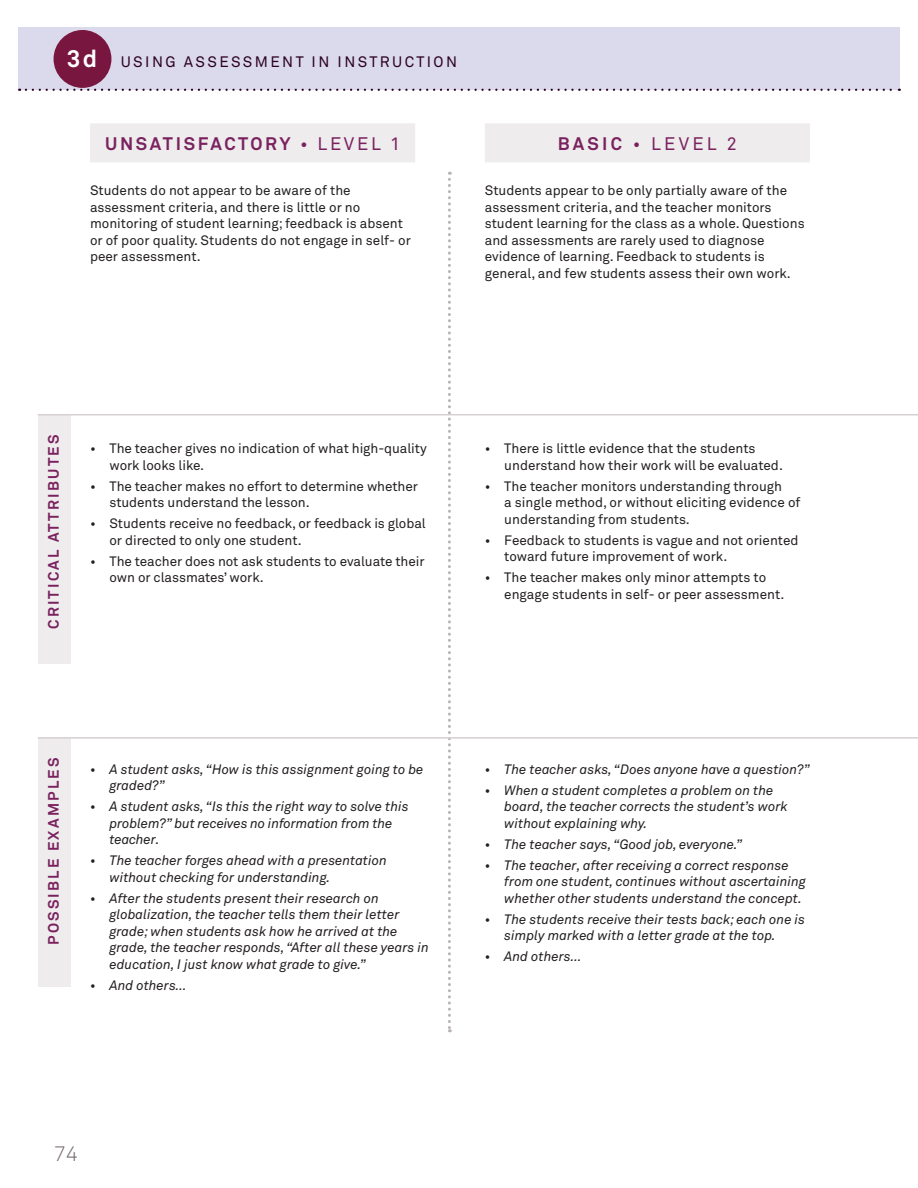
<style>
.page{position:relative;width:918px;height:1188px;background:#fff}
.page>*{position:absolute;margin:0;border:0;box-sizing:border-box;transform-origin:0 0}
.t1{font:300 21px "Akkurat";color:#75686c}
.Level_Title{font:700 18px "Akkurat";letter-spacing:.145em;color:#7a225f}
.Level_Title-2{font:18px "Akkurat";letter-spacing:.18em;color:#7a225f}
.t2{font:700 15px "Akkurat";letter-spacing:.15em;color:#7a225f}
.t3{font:15px "Akkurat";letter-spacing:.16em;color:#2d0022}
.Levels_Table_Bullet{font:italic 13.5px/16.5px "Akkurat";color:#231f20}
.Levels_Table_Bullet-2{font:13.5px/16.5px "Akkurat";letter-spacing:-.005em;color:#231f20}
.TABLE___Body{font:13.5px/16.5px "Akkurat";color:#231f20}
.s1{font-weight:700;font-size:24px;color:#fff}
.s2{font-weight:400}
.s3{font-weight:700}
</style>
<div class="page">
<div style="left:18px;top:27px;width:882px;height:63px;background:#dadaec"></div>
<svg style="left:26px;top:89px;width:874px;height:2px"></svg>
<div style="left:54px;top:31px;width:57px;height:56px;background:#79163f;border-radius:50%"></div>
<div style="left:54px;top:30px;width:57px;height:58px;border:2px solid #79163f;border-radius:50%"></div>
<div style="left:485px;top:123px;width:325px;height:39px;background:#eeeced"></div>
<svg style="left:448px;top:172px;width:3px;height:860px"></svg>
<div style="left:38px;top:415px;width:33px;height:249px;background:#eeeced"></div>
<hr style="left:38px;top:414px;width:880px;height:2px;background:#d6d0d3">
<div style="left:38px;top:738px;width:33px;height:249px;background:#eeeced"></div>
<hr style="left:38px;top:737px;width:880px;height:2px;background:#d6d0d3">
<div style="left:90px;top:123px;width:325px;height:39px;background:#eeeced"></div>
<p class="t3" style="left:67px;top:53px;width:392px"><span class="s1">3d</span> USING ASSESSMENT IN INSTRUCTION</p>
<p class="Level_Title" style="left:105px;top:133px;width:296px">UNSATISFACTORY <span class="s2">• LEVEL 1</span></p>
<p class="TABLE___Body" style="left:90px;top:183px;width:322px">Students do not appear to be aware of the assessment criteria, and there is little or no monitoring of student learning; feedback is absent or of poor quality. Students do not engage in self- or peer assessment.</p>
<p class="Level_Title-2" style="left:558px;top:134px;width:181px"><span class="s3">BASIC</span> • LEVEL 2</p>
<p class="TABLE___Body" style="left:485px;top:183px;width:321px">Students appear to be only partially aware of the assessment criteria, and the teacher monitors student learning for the class as a whole. Questions and assessments are rarely used to diagnose evidence of learning. Feedback to students is general, and few students assess their own work.</p>
<p class="t2" style="left:44px;top:629px;width:196px;rotate:-90deg">CRITICAL ATTRIBUTES</p>
<p class="Levels_Table_Bullet-2" style="left:109px;top:441px;width:319px;text-indent:-19px">• The teacher gives no indication of what high-quality work looks like.</p>
<p class="Levels_Table_Bullet-2" style="left:109px;top:478px;width:310px;text-indent:-19px">• The teacher makes no effort to determine whether students understand the lesson.</p>
<p class="Levels_Table_Bullet-2" style="left:109px;top:516px;width:318px;text-indent:-19px">• Students receive no feedback, or feedback is global or directed to only one student.</p>
<p class="Levels_Table_Bullet-2" style="left:109px;top:553px;width:317px;text-indent:-19px">• The teacher does not ask students to evaluate their own or classmates’ work.</p>
<p class="t2" style="left:44px;top:945px;width:189px;rotate:-90deg">POSSIBLE EXAMPLES</p>
<p class="Levels_Table_Bullet" style="left:109px;top:761px;width:316px;text-indent:-19px">• A student asks, “How is this assignment going to be graded?”</p>
<p class="Levels_Table_Bullet" style="left:109px;top:798px;width:301px;text-indent:-19px">• A student asks, “Is this the right way to solve this problem?” but receives no information from the teacher.</p>
<p class="Levels_Table_Bullet" style="left:109px;top:852px;width:279px;text-indent:-19px">• The teacher forges ahead with a presentation without checking for understanding.</p>
<p class="Levels_Table_Bullet" style="left:109px;top:890px;width:321px;text-indent:-19px">• After the students present their research on globalization, the teacher tells them their letter grade; when students ask how he arrived at the grade, the teacher responds, “After all these years in education, I just know what grade to give.”</p>
<p class="Levels_Table_Bullet" style="left:90px;top:977px;width:98px">• And others…</p>
<p class="Levels_Table_Bullet-2" style="left:504px;top:441px;width:280px;text-indent:-19px">• There is little evidence that the students understand how their work will be evaluated.</p>
<p class="Levels_Table_Bullet-2" style="left:504px;top:478px;width:298px;text-indent:-19px">• The teacher monitors understanding through<br>a single method, or without eliciting evidence of understanding from students.</p>
<p class="Levels_Table_Bullet-2" style="left:504px;top:532px;width:296px;text-indent:-19px">• Feedback to students is vague and not oriented toward future improvement of work.</p>
<p class="Levels_Table_Bullet-2" style="left:504px;top:570px;width:282px;text-indent:-19px">• The teacher makes only minor attempts to engage students in self- or peer assessment.</p>
<p class="Levels_Table_Bullet" style="left:485px;top:761px;width:327px">• The teacher asks, “Does anyone have a question?”</p>
<p class="Levels_Table_Bullet" style="left:504px;top:782px;width:285px;text-indent:-19px">• When a student completes a problem on the board, the teacher corrects the student’s work without explaining why.</p>
<p class="Levels_Table_Bullet" style="left:485px;top:836px;width:259px">• The teacher says, “Good job, everyone.”</p>
<p class="Levels_Table_Bullet" style="left:504px;top:857px;width:303px;text-indent:-19px">• The teacher, after receiving a correct response from one student, continues without ascertaining whether other students understand the concept.</p>
<p class="Levels_Table_Bullet" style="left:504px;top:911px;width:302px;text-indent:-19px">• The students receive their tests back; each one is simply marked with a letter grade at the top.</p>
<p class="Levels_Table_Bullet" style="left:485px;top:948px;width:98px">• And others…</p>
<h1 class="t1" style="left:54px;top:1141px;width:25px">74</h1>
</div>
